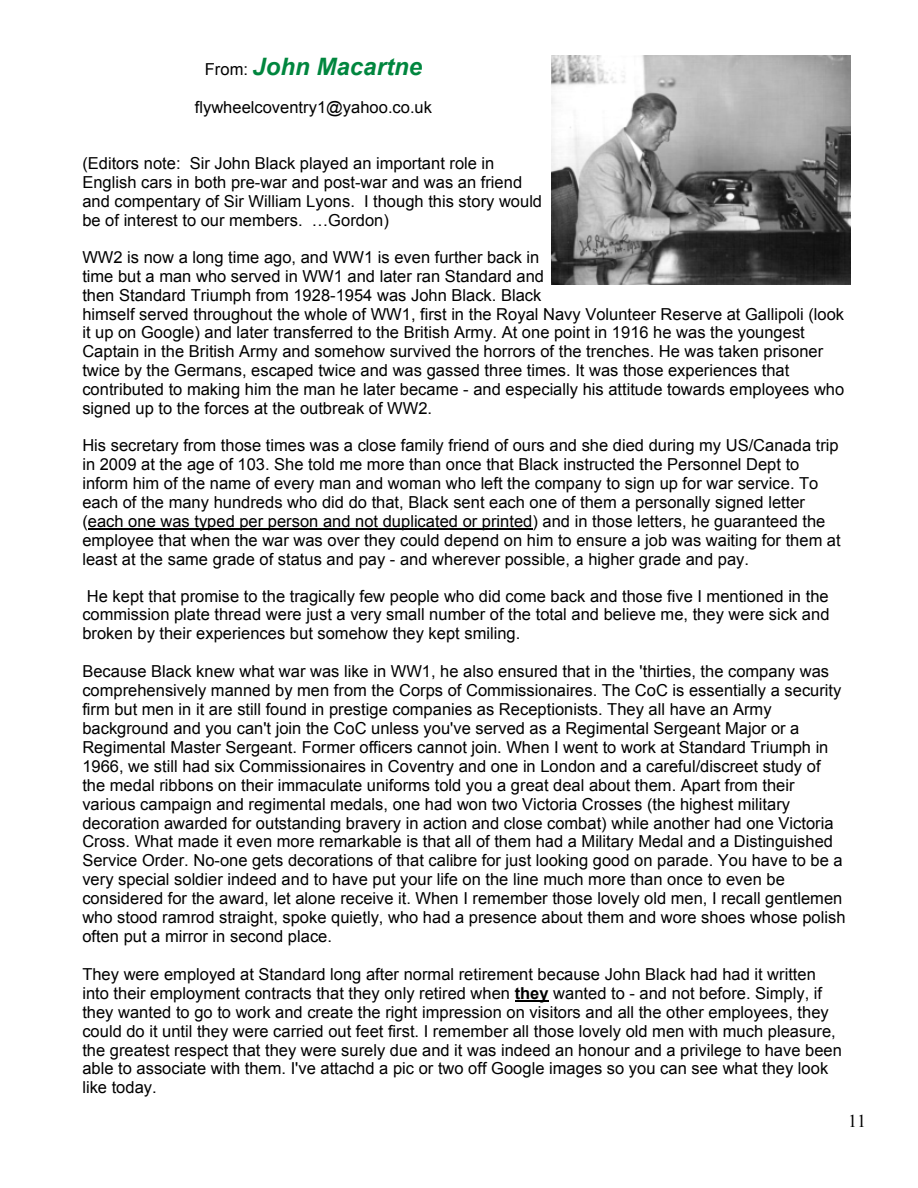
<style>
.page{position:relative;width:918px;height:1188px;background:#fff}
.page>*{position:absolute;margin:0;border:0;box-sizing:border-box;transform-origin:0 0}
.t1{font:italic 700 24px "Arial";color:#00863e}
.t2{font:18px "Times New Roman";color:#000}
.t3{font:16.5px/18.9px "Arial";color:#000}
.s1{font-weight:400;font-style:normal;font-size:16.5px;color:#000}
.s2{font-weight:700}
</style>
<div class="page">
<hr style="left:88px;top:528px;width:444px;height:2px;background:#000">
<hr style="left:515px;top:1001px;width:34px;height:1px;background:#000">
<img style="left:551px;top:55px;width:300px;height:229px">
<h1 class="t1" style="left:205px;top:57px;width:219px"><span class="s1">From:</span> John Macartne</h1>
<p class="t3" style="left:195px;top:100px;width:239px">flywheelcoventry1@yahoo.co.uk</p>
<p class="t3" style="left:82px;top:155px;width:461px">(Editors note: Sir John Black played an important role in English cars in both pre-war and post-war and was an friend and compentary of Sir William Lyons. I though this story would be of interest to our members. …Gordon)</p>
<p class="t3" style="left:82px;top:249px;width:763px">WW2 is now a long time ago, and WW1 is even further back in<br>time but a man who served in WW1 and later ran Standard and<br>then Standard Triumph from 1928-1954 was John Black. Black<br>himself served throughout the whole of WW1, first in the Royal Navy Volunteer Reserve at Gallipoli (look it up on Google) and later transferred to the British Army. At one point in 1916 he was the youngest Captain in the British Army and somehow survived the horrors of the trenches. He was taken prisoner twice by the Germans, escaped twice and was gassed three times. It was those experiences that contributed to making him the man he later became - and especially his attitude towards employees who signed up to the forces at the outbreak of WW2.</p>
<p class="t3" style="left:82px;top:437px;width:760px">His secretary from those times was a close family friend of ours and she died during my US/Canada trip in 2009 at the age of 103. She told me more than once that Black instructed the Personnel Dept to inform him of the name of every man and woman who left the company to sign up for war service. To each of the many hundreds who did do that, Black sent each one of them a personally signed letter (each one was typed per person and not duplicated or printed) and in those letters, he guaranteed the employee that when the war was over they could depend on him to ensure a job was waiting for them at least at the same grade of status and pay - and wherever possible, a higher grade and pay.</p>
<p class="t3" style="left:82px;top:588px;width:749px;text-align:justify">He kept that promise to the tragically few people who did come back and those five I mentioned in the commission plate thread were just a very small number of the total and believe me, they were sick and broken by their experiences but somehow they kept smiling.</p>
<p class="t3" style="left:82px;top:663px;width:765px">Because Black knew what war was like in WW1, he also ensured that in the 'thirties, the company was comprehensively manned by men from the Corps of Commissionaires. The CoC is essentially a security firm but men in it are still found in prestige companies as Receptionists. They all have an Army background and you can't join the CoC unless you've served as a Regimental Sergeant Major or a Regimental Master Sergeant. Former officers cannot join. When I went to work at Standard Triumph in 1966, we still had six Commissionaires in Coventry and one in London and a careful/discreet study of the medal ribbons on their immaculate uniforms told you a great deal about them. Apart from their various campaign and regimental medals, one had won two Victoria Crosses (the highest military decoration awarded for outstanding bravery in action and close combat) while another had one Victoria Cross. What made it even more remarkable is that all of them had a Military Medal and a Distinguished Service Order. No-one gets decorations of that calibre for just looking good on parade. You have to be a very special soldier indeed and to have put your life on the line much more than once to even be considered for the award, let alone receive it. When I remember those lovely old men, I recall gentlemen who stood ramrod straight, spoke quietly, who had a presence about them and wore shoes whose polish often put a mirror in second place.</p>
<p class="t3" style="left:82px;top:966px;width:761px">They were employed at Standard long after normal retirement because John Black had had it written into their employment contracts that they only retired when <span class="s2">they</span> wanted to - and not before. Simply, if they wanted to go to work and create the right impression on visitors and all the other employees, they could do it until they were carried out feet first. I remember all those lovely old men with much pleasure, the greatest respect that they were surely due and it was indeed an honour and a privilege to have been able to associate with them. I've attachd a pic or two off Google images so you can see what they look like today.</p>
<p class="t2" style="left:848px;top:1114px;width:20px">11</p>
</div>
